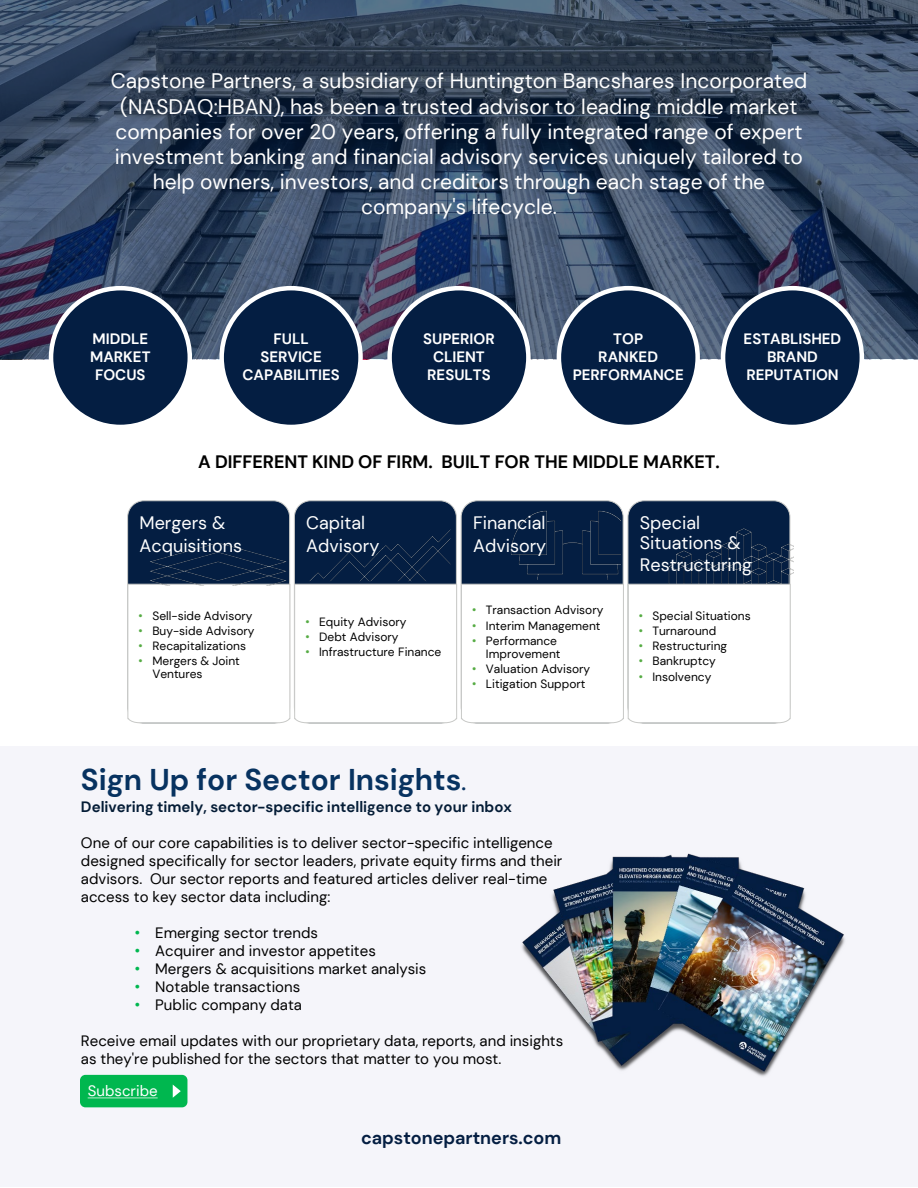
<style>
.page{position:relative;width:918px;height:1188px;background:#fff}
.page>*{position:absolute;margin:0;border:0;box-sizing:border-box;transform-origin:0 0}
.t1{font:700 30px "DM Sans";color:#073260}
.t2{font:21px/25.2px "DM Sans";color:#fff;text-align:center}
.t3{font:18px/19.5px "DM Sans";color:#fff}
.t4{font:700 18px "DM Sans";color:#000}
.t5{font:700 18px "DM Sans";color:#041e42}
.t6{font:15px/18px "DM Sans";color:#000}
.t7{font:700 15px/18px "DM Sans";color:#fff;text-align:center}
.t8{font:700 15px "DM Sans";color:#041c36}
.t9{font:15px "DM Sans";color:#fff}
.t10{font:12px/12.9px "DM Sans";color:#000}
.s1{font-family:"Arial";color:#57ac45}
.s2{font-size:19.5px}
.s3{font-family:"Arial";color:#00b74f}
</style>
<div class="page">
<div style="left:0;top:746px;width:918px;height:440px;background:#f5f5fa"></div>
<div style="left:127px;top:500px;width:163px;height:224px;background:#041e42;border:1px solid #c8c9c7;border-radius:16px"></div>
<div style="left:294px;top:501px;width:162px;height:222px;background:#041e42;border-radius:16px"></div>
<div style="left:461px;top:500px;width:163px;height:224px;background:#041e42;border:1px solid #c8c9c7;border-radius:16px"></div>
<div style="left:628px;top:500px;width:162px;height:224px;background:#041e42;border:1px solid #c8c9c7;border-radius:16px"></div>
<div style="left:127px;top:583px;width:664px;height:141px;background:#fff"></div>
<img style="left:142px;top:539px;width:151px;height:46px">
<img style="left:511px;top:504px;width:109px;height:76px">
<img style="left:668px;top:524px;width:126px;height:59px">
<img style="left:310px;top:531px;width:139px;height:49px">
<div style="left:80px;top:1075px;width:107px;height:32px;background:#00b74f;border-radius:5px"></div>
<svg style="left:88px;top:1098px;width:70px;height:1px"></svg>
<svg style="left:173px;top:1085px;width:8px;height:13px"></svg>
<div style="left:0;top:0;width:918px;height:359px;background:#041e42;opacity:.38"></div>
<div style="left:390px;top:288px;width:138px;height:139px;background:#041e42;border-radius:50%"></div>
<div style="left:387px;top:286px;width:144px;height:143px;border:4px solid #fff;border-radius:50%"></div>
<div style="left:222px;top:288px;width:139px;height:139px;background:#041e42;border-radius:50%"></div>
<div style="left:219px;top:286px;width:144px;height:143px;border:4px solid #fff;border-radius:50%"></div>
<div style="left:51px;top:288px;width:139px;height:139px;background:#041e42;border-radius:50%"></div>
<div style="left:49px;top:286px;width:143px;height:143px;border:4px solid #fff;border-radius:50%"></div>
<div style="left:559px;top:288px;width:139px;height:139px;background:#041e42;border-radius:50%"></div>
<div style="left:557px;top:286px;width:143px;height:143px;border:4px solid #fff;border-radius:50%"></div>
<div style="left:723px;top:288px;width:139px;height:139px;background:#041e42;border-radius:50%"></div>
<div style="left:721px;top:286px;width:143px;height:143px;border:4px solid #fff;border-radius:50%"></div>
<img style="left:521px;top:853px;width:324px;height:224px">
<p class="t2" style="left:111px;top:68px;width:698px">Capstone Partners, a subsidiary of Huntington Bancshares Incorporated (NASDAQ:HBAN), has been a trusted advisor to leading middle market companies for over 20 years, offering a fully integrated range of expert investment banking and financial advisory services uniquely tailored to help owners, investors, and creditors through each stage of the company's lifecycle.</p>
<p class="t7" style="left:93px;top:330px;width:57px">MIDDLE</p>
<p class="t7" style="left:90px;top:348px;width:62px">MARKET</p>
<p class="t7" style="left:95px;top:366px;width:52px">FOCUS</p>
<p class="t7" style="left:260px;top:330px;width:63px">FULL<br>SERVICE</p>
<p class="t7" style="left:242px;top:366px;width:99px">CAPABILITIES</p>
<p class="t7" style="left:423px;top:330px;width:73px">SUPERIOR</p>
<p class="t7" style="left:433px;top:348px;width:53px">CLIENT</p>
<p class="t7" style="left:427px;top:366px;width:65px">RESULTS</p>
<p class="t7" style="left:613px;top:330px;width:31px">TOP</p>
<p class="t7" style="left:598px;top:348px;width:61px">RANKED</p>
<p class="t7" style="left:573px;top:366px;width:113px">PERFORMANCE</p>
<p class="t7" style="left:744px;top:330px;width:99px">ESTABLISHED</p>
<p class="t7" style="left:767px;top:348px;width:52px">BRAND</p>
<p class="t7" style="left:746px;top:366px;width:94px">REPUTATION</p>
<p class="t4" style="left:198px;top:451px;width:523px">A DIFFERENT KIND OF FIRM. BUILT FOR THE MIDDLE MARKET.</p>
<p class="t3" style="left:140px;top:513px;width:87px">Mergers &amp;</p>
<p class="t3" style="left:140px;top:536px;width:104px">Acquisitions</p>
<p class="t10" style="left:139px;top:609px;width:115px"><span class="s1">•</span> Sell-side Advisory</p>
<p class="t10" style="left:139px;top:625px;width:117px"><span class="s1">•</span> Buy-side Advisory</p>
<p class="t10" style="left:139px;top:640px;width:109px"><span class="s1">•</span> Recapitalizations</p>
<p class="t10" style="left:152px;top:655px;width:89px;text-indent:-14px"><span class="s1">•</span> Mergers &amp; Joint<br>Ventures</p>
<p class="t3" style="left:306px;top:513px;width:60px">Capital</p>
<p class="t3" style="left:306px;top:536px;width:75px">Advisory</p>
<p class="t10" style="left:305px;top:615px;width:103px"><span class="s1">•</span> Equity Advisory</p>
<p class="t10" style="left:305px;top:630px;width:95px"><span class="s1">•</span> Debt Advisory</p>
<p class="t10" style="left:305px;top:645px;width:137px"><span class="s1">•</span> Infrastructure Finance</p>
<p class="t3" style="left:473px;top:513px;width:74px">Financial</p>
<p class="t3" style="left:473px;top:536px;width:75px">Advisory</p>
<p class="t10" style="left:472px;top:604px;width:133px"><span class="s1">•</span> Transaction Advisory</p>
<p class="t10" style="left:472px;top:619px;width:130px"><span class="s1">•</span> Interim Management</p>
<p class="t10" style="left:472px;top:634px;width:90px;text-align:right"><span class="s1">•</span> Performance<br>Improvement</p>
<p class="t10" style="left:472px;top:662px;width:119px"><span class="s1">•</span> Valuation Advisory</p>
<p class="t10" style="left:472px;top:677px;width:115px"><span class="s1">•</span> Litigation Support</p>
<p class="t1" style="left:81px;top:760px;width:387px">Sign Up for Sector Insights<span class="s2">.</span></p>
<p class="t8" style="left:81px;top:797px;width:433px">Delivering timely, sector-specific intelligence to your inbox</p>
<p class="t6" style="left:81px;top:834px;width:483px">One of our core capabilities is to deliver sector-specific intelligence designed specifically for sector leaders, private equity firms and their advisors. Our sector reports and featured articles deliver real-time access to key sector data including:</p>
<p class="t6" style="left:135px;top:924px;width:185px"><span class="s3">•</span> Emerging sector trends</p>
<p class="t6" style="left:135px;top:942px;width:242px"><span class="s3">•</span> Acquirer and investor appetites</p>
<p class="t6" style="left:135px;top:960px;width:293px"><span class="s3">•</span> Mergers &amp; acquisitions market analysis</p>
<p class="t6" style="left:135px;top:978px;width:167px"><span class="s3">•</span> Notable transactions</p>
<p class="t6" style="left:135px;top:996px;width:169px"><span class="s3">•</span> Public company data</p>
<p class="t6" style="left:81px;top:1032px;width:484px">Receive email updates with our proprietary data, reports, and insights as they're published for the sectors that matter to you most.</p>
<p class="t9" style="left:88px;top:1082px;width:71px">Subscribe</p>
<p class="t5" style="left:361px;top:1126px;width:202px">capstonepartners.com</p>
<p class="t3" style="left:640px;top:513px;width:102px">Special<br>Situations &amp;</p>
<p class="t3" style="left:640px;top:555px;width:114px">Restructuring</p>
<p class="t10" style="left:639px;top:609px;width:113px"><span class="s1">•</span> Special Situations</p>
<p class="t10" style="left:639px;top:625px;width:79px"><span class="s1">•</span> Turnaround</p>
<p class="t10" style="left:639px;top:640px;width:90px"><span class="s1">•</span> Restructuring</p>
<p class="t10" style="left:639px;top:655px;width:78px"><span class="s1">•</span> Bankruptcy</p>
<p class="t10" style="left:639px;top:670px;width:74px"><span class="s1">•</span> Insolvency</p>
</div>
